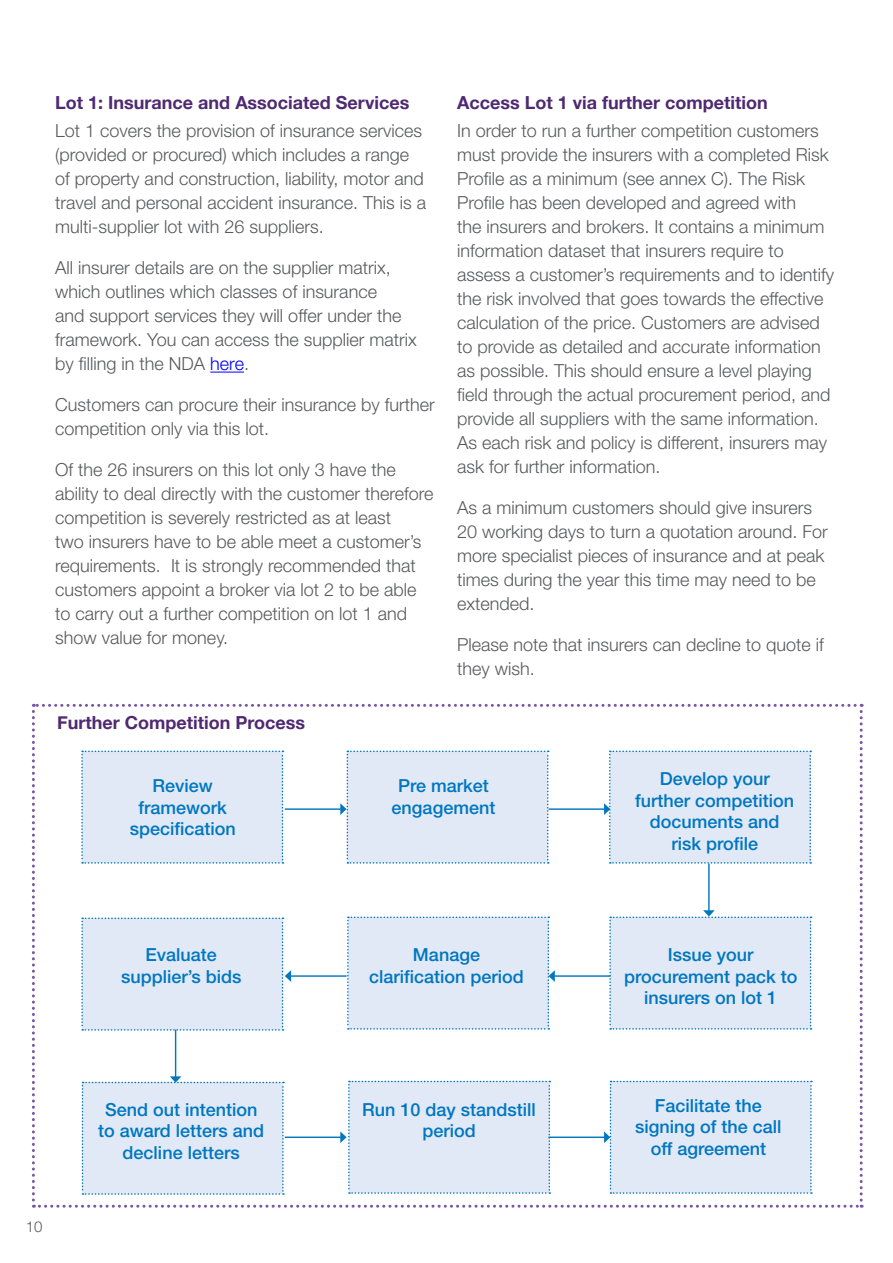
<style>
.page{position:relative;width:893px;height:1263px;background:#fff}
.page>*{position:absolute;margin:0;border:0;box-sizing:border-box;transform-origin:0 0}
.t1{font:300 18px/24px "Helvetica Neue LT";color:#58595b}
.t2{font:500 18px/21.6px "Helvetica Neue LT";color:#0076c0;text-align:center}
.t3{font:700 18px "Helvetica Neue";color:#4f2971}
.t4{font:300 15px "Helvetica Neue LT";color:#58595b}
.s1{color:#00f}
</style>
<div class="page">
<hr style="left:210px;top:372px;width:34px;height:1px;background:#00f">
<svg style="left:32px;top:704px;width:831px;height:504px"></svg>
<p class="t3" style="left:55px;top:88px;width:356px">Lot 1: Insurance and Associated Services</p>
<p class="t1" style="left:55px;top:118px;width:372px">Lot 1 covers the provision of insurance services (provided or procured) which includes a range of property and construction, liability, motor and travel and personal accident insurance. This is a multi-supplier lot with 26 suppliers.</p>
<p class="t1" style="left:55px;top:255px;width:363px">All insurer details are on the supplier matrix, which outlines which classes of insurance<br>and support services they will offer under the framework. You can access the supplier matrix by filling in the NDA <span class="s1">here</span>.</p>
<p class="t1" style="left:55px;top:392px;width:381px">Customers can procure their insurance by further competition only via this lot.</p>
<p class="t1" style="left:55px;top:457px;width:380px">Of the 26 insurers on this lot only 3 have the ability to deal directly with the customer therefore competition is severely restricted as at least<br>two insurers have to be able meet a customer’s requirements. It is strongly recommended that customers appoint a broker via lot 2 to be able to carry out a further competition on lot 1 and show value for money.</p>
<p class="t3" style="left:57px;top:708px;width:249px">Further Competition Process</p>
<p class="t3" style="left:457px;top:88px;width:312px">Access Lot 1 via further competition</p>
<p class="t1" style="left:457px;top:118px;width:379px">In order to run a further competition customers must provide the insurers with a completed Risk Profile as a minimum (see annex C). The Risk Profile has been developed and agreed with<br>the insurers and brokers. It contains a minimum information dataset that insurers require to assess a customer’s requirements and to identify the risk involved that goes towards the effective calculation of the price. Customers are advised to provide as detailed and accurate information as possible. This should ensure a level playing field through the actual procurement period, and provide all suppliers with the same information.<br>As each risk and policy is different, insurers may ask for further information.</p>
<p class="t1" style="left:457px;top:495px;width:372px">As a minimum customers should give insurers 20 working days to turn a quotation around. For more specialist pieces of insurance and at peak times during the year this time may need to be extended.</p>
<p class="t1" style="left:457px;top:632px;width:368px">Please note that insurers can decline to quote if they wish.</p>
<p class="t2" style="left:130px;top:775px;width:108px">Review framework specification</p>
<p class="t2" style="left:392px;top:775px;width:105px">Pre market engagement</p>
<p class="t2" style="left:635px;top:768px;width:161px">Develop your further competition documents and risk profile</p>
<p class="t4" style="left:26px;top:1218px;width:18px">10</p>
<p class="t2" style="left:121px;top:943px;width:122px">Evaluate supplier’s bids</p>
<p class="t2" style="left:369px;top:943px;width:156px">Manage clarification period</p>
<p class="t2" style="left:624px;top:943px;width:175px">Issue your procurement pack to insurers on lot 1</p>
<p class="t2" style="left:98px;top:1098px;width:168px">Send out intention to award letters and decline letters</p>
<p class="t2" style="left:362px;top:1098px;width:175px">Run 10 day standstill period</p>
<p class="t2" style="left:635px;top:1094px;width:148px">Facilitate the signing of the call off agreement</p>
</div>
